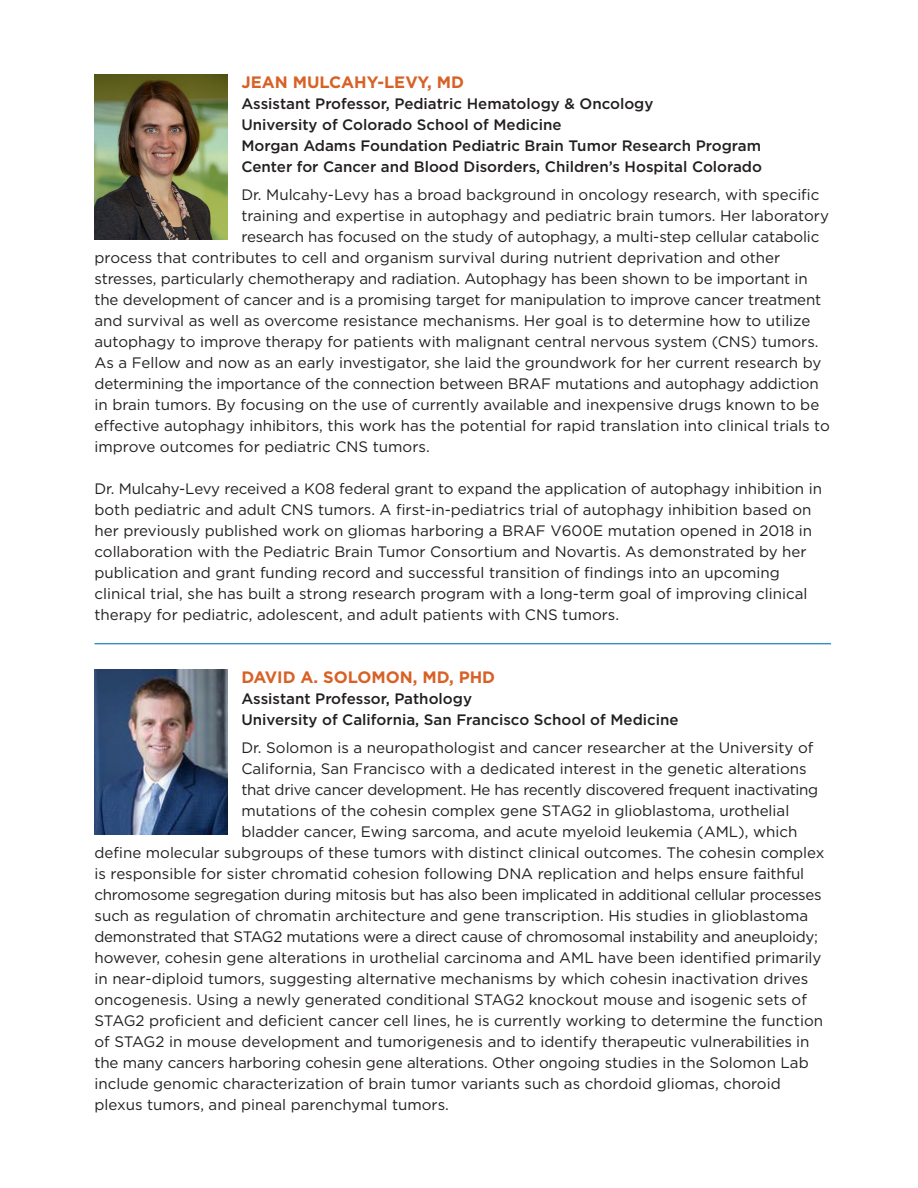
<style>
.page{position:relative;width:918px;height:1188px;background:#fff}
.page>*{position:absolute;margin:0;border:0;box-sizing:border-box;transform-origin:0 0}
.t1{font:700 16.5px "Gotham";color:#d86126}
.t2{font:15.15px/21px "Gotham";color:#231f20}
.t3{font:500 15.15px "Gotham";color:#231f20}
.t4{font:15.15px "Gotham";letter-spacing:-.02em;color:#231f20}
</style>
<div class="page">
<img style="left:94px;top:670px;width:134px;height:164px">
<hr style="left:94px;top:643px;width:737px;height:1px;background:#0078b3">
<img style="left:94px;top:74px;width:134px;height:165px">
<p class="t1" style="left:241px;top:73px;width:224px">JEAN MULCAHY-LEVY, MD</p>
<p class="t3" style="left:241px;top:95px;width:414px">Assistant Professor, Pediatric Hematology &amp; Oncology</p>
<p class="t3" style="left:241px;top:116px;width:322px">University of Colorado School of Medicine</p>
<p class="t3" style="left:241px;top:137px;width:521px">Morgan Adams Foundation Pediatric Brain Tumor Research Program</p>
<p class="t3" style="left:241px;top:158px;width:522px">Center for Cancer and Blood Disorders, Children’s Hospital Colorado</p>
<p class="t2" style="left:241px;top:184px;width:580px">Dr. Mulcahy-Levy has a broad background in oncology research, with specific</p>
<p class="t2" style="left:241px;top:205px;width:589px">training and expertise in autophagy and pediatric brain tumors. Her laboratory</p>
<p class="t2" style="left:241px;top:226px;width:580px">research has focused on the study of autophagy, a multi-step cellular catabolic</p>
<p class="t2" style="left:94px;top:247px;width:687px">process that contributes to cell and organism survival during nutrient deprivation and other</p>
<p class="t2" style="left:94px;top:268px;width:715px">stresses, particularly chemotherapy and radiation. Autophagy has been shown to be important in</p>
<p class="t2" style="left:94px;top:289px;width:728px">the development of cancer and is a promising target for manipulation to improve cancer treatment</p>
<p class="t2" style="left:94px;top:310px;width:717px">and survival as well as overcome resistance mechanisms. Her goal is to determine how to utilize</p>
<p class="t2" style="left:94px;top:331px;width:726px">autophagy to improve therapy for patients with malignant central nervous system (CNS) tumors.</p>
<p class="t2" style="left:94px;top:352px;width:728px">As a Fellow and now as an early investigator, she laid the groundwork for her current research by</p>
<p class="t2" style="left:94px;top:373px;width:726px">determining the importance of the connection between BRAF mutations and autophagy addiction</p>
<p class="t2" style="left:94px;top:394px;width:726px">in brain tumors. By focusing on the use of currently available and inexpensive drugs known to be</p>
<p class="t2" style="left:94px;top:415px;width:737px">effective autophagy inhibitors, this work has the potential for rapid translation into clinical trials to</p>
<p class="t2" style="left:94px;top:436px;width:337px">improve outcomes for pediatric CNS tumors.</p>
<p class="t2" style="left:94px;top:478px;width:729px">Dr. Mulcahy-Levy received a K08 federal grant to expand the application of autophagy inhibition in both pediatric and adult CNS tumors. A first-in-pediatrics trial of autophagy inhibition based on her previously published work on gliomas harboring a BRAF V600E mutation opened in 2018 in collaboration with the Pediatric Brain Tumor Consortium and Novartis. As demonstrated by her publication and grant funding record and successful transition of findings into an upcoming clinical trial, she has built a strong research program with a long-term goal of improving clinical therapy for pediatric, adolescent, and adult patients with CNS tumors.</p>
<p class="t1" style="left:241px;top:667px;width:255px">DAVID A. SOLOMON, MD, PHD</p>
<p class="t3" style="left:241px;top:690px;width:232px">Assistant Professor, Pathology</p>
<p class="t3" style="left:241px;top:711px;width:439px">University of California, San Francisco School of Medicine</p>
<p class="t2" style="left:241px;top:737px;width:574px">Dr. Solomon is a neuropathologist and cancer researcher at the University of</p>
<p class="t2" style="left:241px;top:758px;width:567px">California, San Francisco with a dedicated interest in the genetic alterations</p>
<p class="t4" style="left:241px;top:780px;width:578px">that drive cancer development. He has recently discovered frequent inactivating</p>
<p class="t2" style="left:241px;top:800px;width:549px">mutations of the cohesin complex gene STAG2 in glioblastoma, urothelial</p>
<p class="t2" style="left:241px;top:821px;width:557px">bladder cancer, Ewing sarcoma, and acute myeloid leukemia (AML), which</p>
<p class="t2" style="left:94px;top:842px;width:731px">define molecular subgroups of these tumors with distinct clinical outcomes. The cohesin complex</p>
<p class="t2" style="left:94px;top:863px;width:711px">is responsible for sister chromatid cohesion following DNA replication and helps ensure faithful</p>
<p class="t4" style="left:94px;top:885px;width:729px">chromosome segregation during mitosis but has also been implicated in additional cellular processes</p>
<p class="t2" style="left:94px;top:905px;width:715px">such as regulation of chromatin architecture and gene transcription. His studies in glioblastoma</p>
<p class="t4" style="left:94px;top:927px;width:725px">demonstrated that STAG2 mutations were a direct cause of chromosomal instability and aneuploidy;</p>
<p class="t2" style="left:94px;top:947px;width:729px">however, cohesin gene alterations in urothelial carcinoma and AML have been identified primarily</p>
<p class="t2" style="left:94px;top:968px;width:715px">in near-diploid tumors, suggesting alternative mechanisms by which cohesin inactivation drives</p>
<p class="t2" style="left:94px;top:989px;width:714px">oncogenesis. Using a newly generated conditional STAG2 knockout mouse and isogenic sets of</p>
<p class="t2" style="left:94px;top:1010px;width:730px">STAG2 proficient and deficient cancer cell lines, he is currently working to determine the function</p>
<p class="t2" style="left:94px;top:1031px;width:716px">of STAG2 in mouse development and tumorigenesis and to identify therapeutic vulnerabilities in</p>
<p class="t2" style="left:94px;top:1052px;width:716px">the many cancers harboring cohesin gene alterations. Other ongoing studies in the Solomon Lab</p>
<p class="t2" style="left:94px;top:1073px;width:688px">include genomic characterization of brain tumor variants such as chordoid gliomas, choroid</p>
<p class="t2" style="left:94px;top:1094px;width:356px">plexus tumors, and pineal parenchymal tumors.</p>
</div>
